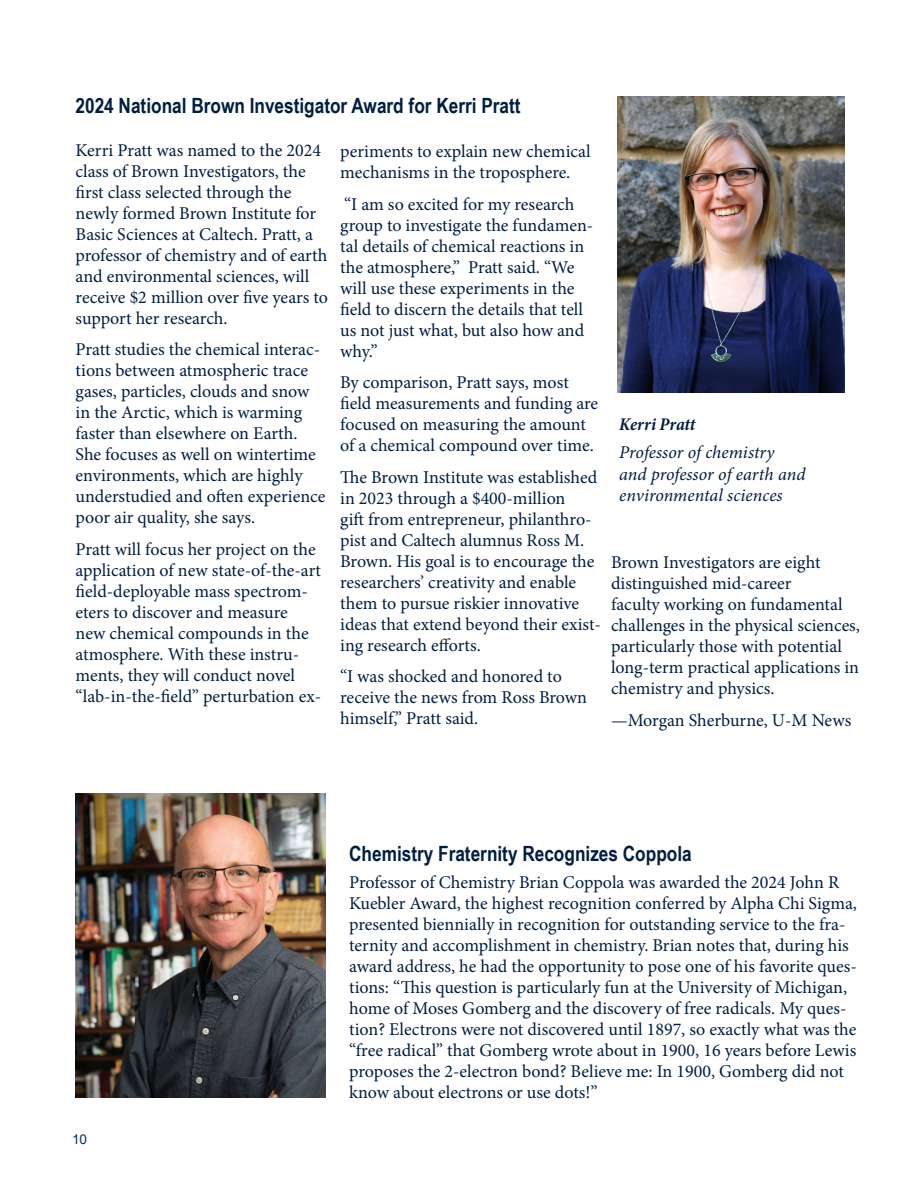
<style>
.page{position:relative;width:918px;height:1188px;background:#fff}
.page>*{position:absolute;margin:0;border:0;box-sizing:border-box;transform-origin:0 0}
.head14{font:700 21px "Arial Narrow";color:#001e41}
.body_paragraphs_no_indent{font:18px/21px "Minion Pro";color:#001e41}
.t1{font:italic 18px/21.6px "Minion Pro";color:#041d40}
.subhead{font:italic 700 condensed 18px "Minion Pro";color:#001e41}
.t2{font:13.5px "Arial";color:#002d5e}
</style>
<div class="page">
<img style="left:75px;top:794px;width:250px;height:304px">
<img style="left:617px;top:96px;width:227px;height:296px">
<p class="head14" style="left:76px;top:90px;width:447px">2024 National Brown Investigator Award for Kerri Pratt</p>
<p class="body_paragraphs_no_indent" style="left:76px;top:139px;width:254px">Kerri Pratt was named to the 2024 class of Brown Investigators, the first class selected through the newly formed Brown Institute for<br>Basic Sciences at Caltech. Pratt, a professor of chemistry and of earth and environmental sciences, will receive $2 million over five years to support her research.</p>
<p class="body_paragraphs_no_indent" style="left:76px;top:339px;width:251px">Pratt studies the chemical interac&shy;tions between atmospheric trace gases, particles, clouds and snow in the Arctic, which is warming faster than elsewhere on Earth.<br>She focuses as well on wintertime environments, which are highly understudied and often experience poor air quality, she says.</p>
<p class="body_paragraphs_no_indent" style="left:76px;top:538px;width:247px">Pratt will focus her project on the application of new state-of-the-art field-deployable mass spectrom&shy;eters to discover and measure new chemical compounds in the atmosphere. With these instru&shy;ments, they will conduct novel “lab-in-the-field” perturbation ex-</p>
<p class="body_paragraphs_no_indent" style="left:340px;top:141px;width:252px">periments to explain new chemical mechanisms in the troposphere.</p>
<p class="body_paragraphs_no_indent" style="left:340px;top:193px;width:255px">“I am so excited for my research group to investigate the fundamen&shy;tal details of chemical reactions in the atmosphere,” Pratt said. “We will use these experiments in the field to discern the details that tell us not just what, but also how and why.”</p>
<p class="body_paragraphs_no_indent" style="left:340px;top:372px;width:260px">By comparison, Pratt says, most field measurements and funding are focused on measuring the amount of a chemical compound over time.</p>
<p class="body_paragraphs_no_indent" style="left:340px;top:466px;width:262px">The Brown Institute was established in 2023 through a $400-million<br>gift from entrepreneur, philanthro&shy;pist and Caltech alumnus Ross M.<br>Brown. His goal is to encourage the researchers’ creativity and enable them to pursue riskier innovative ideas that extend beyond their exist&shy;ing research efforts.</p>
<p class="body_paragraphs_no_indent" style="left:340px;top:666px;width:248px">“I was shocked and honored to receive the news from Ross Brown himself,” Pratt said.</p>
<p class="subhead" style="left:619px;top:412px;width:78px">Kerri Pratt</p>
<p class="t1" style="left:619px;top:441px;width:188px">Professor of chemistry and professor of earth and environmental sciences</p>
<p class="body_paragraphs_no_indent" style="left:611px;top:552px;width:250px">Brown Investigators are eight distinguished mid-career<br>faculty working on fundamental challenges in the physical sciences, particularly those with potential long-term practical applications in chemistry and physics.</p>
<p class="body_paragraphs_no_indent" style="left:611px;top:709px;width:242px">—Morgan Sherburne, U-M News</p>
<p class="t2" style="left:72px;top:1130px;width:17px">10</p>
<p class="head14" style="left:349px;top:838px;width:344px">Chemistry Fraternity Recognizes Coppola</p>
<p class="body_paragraphs_no_indent" style="left:349px;top:872px;width:509px">Professor of Chemistry Brian Coppola was awarded the 2024 John R Kuebler Award, the highest recognition conferred by Alpha Chi Sigma, presented biennially in recognition for outstanding service to the fra&shy;ternity and accomplishment in chemistry. Brian notes that, during his award address, he had the opportunity to pose one of his favorite ques&shy;tions: “This question is particularly fun at the University of Michigan, home of Moses Gomberg and the discovery of free radicals. My ques&shy;tion? Electrons were not discovered until 1897, so exactly what was the “free radical” that Gomberg wrote about in 1900, 16 years before Lewis proposes the 2-electron bond? Believe me: In 1900, Gomberg did not know about electrons or use dots!”</p>
</div>
